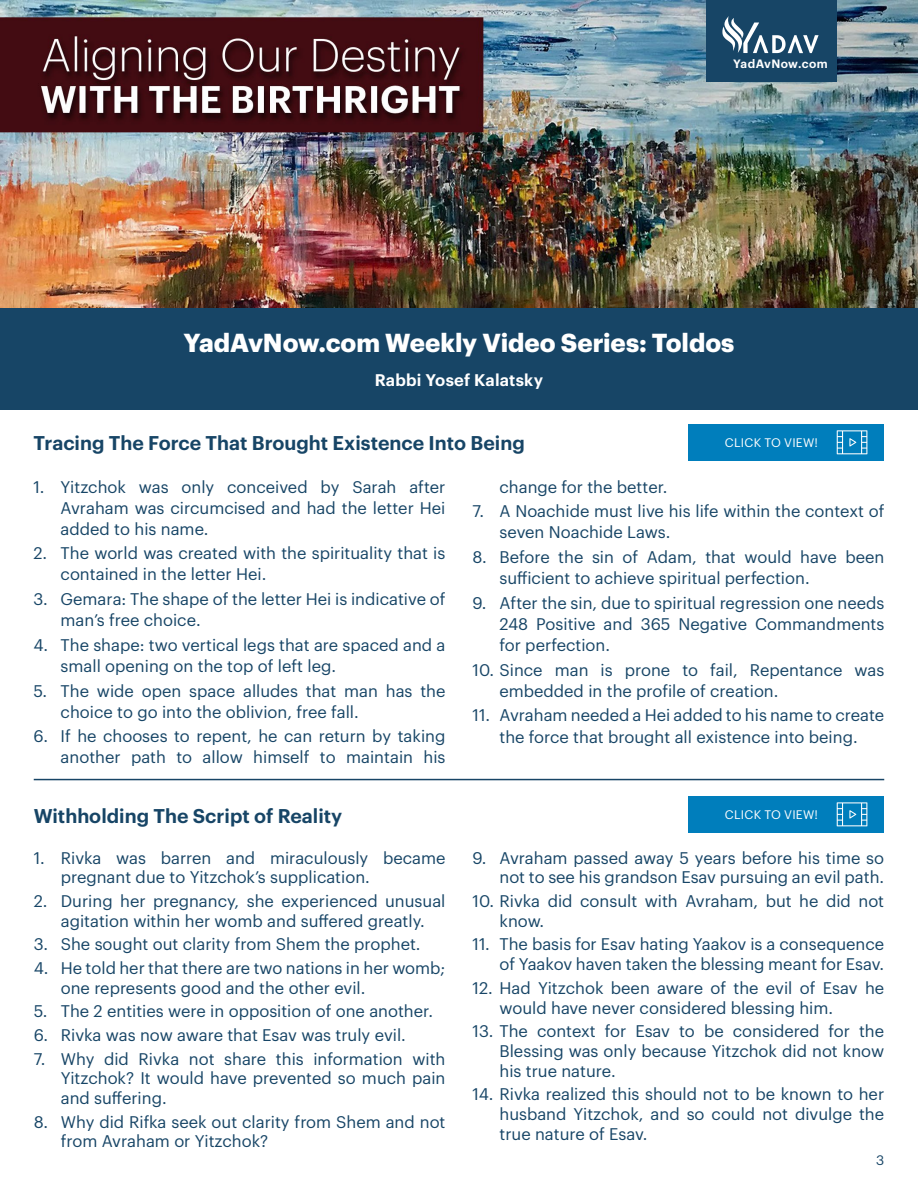
<style>
.page{position:relative;width:918px;height:1188px;background:#fff}
.page>*{position:absolute;margin:0;border:0;box-sizing:border-box;transform-origin:0 0}
.t1{font:700 25.5px "Graphik";color:#fff}
.t2{font:600 19.5px "Graphik";color:#174566}
.t3{font:16.5px/19.8px "Graphik";color:#174566}
.t4{font:600 16.5px "Graphik";letter-spacing:.01em;color:#fff}
.t5{font:13.5px "Graphik";color:#174566}
.t6{font:12.15px "Graphik";letter-spacing:.02em;color:#fff}
.t7{font:600 11.85px "Graphik";letter-spacing:.03em;color:#fff}
</style>
<div class="page">
<div style="left:689px;top:796px;width:195px;height:36px;background:#007ebc"></div>
<svg style="left:837px;top:802px;width:30px;height:24px"></svg>
<div style="left:689px;top:424px;width:195px;height:36px;background:#007ebc"></div>
<svg style="left:837px;top:430px;width:30px;height:24px"></svg>
<img style="left:0;top:0;width:918px;height:308px">
<div style="left:0;top:308px;width:918px;height:101px;background:#174566"></div>
<div style="left:707px;top:0;width:130px;height:82px;background:#174566"></div>
<svg style="left:722px;top:16px;width:97px;height:37px"></svg>
<hr style="left:34px;top:779px;width:850px;height:1px;background:#174566">
<p class="t7" style="left:733px;top:55px;width:96px">YadAvNow.com</p>
<h1 class="t1" style="left:184px;top:323px;width:552px">YadAvNow.com Weekly Video Series: Toldos</h1>
<p class="t4" style="left:375px;top:368px;width:170px">Rabbi Yosef Kalatsky</p>
<p class="t2" style="left:34px;top:428px;width:493px">Tracing The Force That Brought Existence Into Being</p>
<p class="t6" style="left:725px;top:434px;width:95px">CLICK TO VIEW!</p>
<p class="t3" style="left:61px;top:475px;width:386px;line-height:21px;text-align:justify;text-indent:-27px">1. Yitzchok was only conceived by Sarah after Avraham was circumcised and had the letter Hei added to his name.</p>
<p class="t3" style="left:61px;top:541px;width:386px;line-height:21px;text-indent:-27px">2. The world was created with the spirituality that is contained in the letter Hei.</p>
<p class="t3" style="left:61px;top:587px;width:386px;line-height:21px;text-indent:-27px">3. Gemara: The shape of the letter Hei is indicative of man’s free choice.</p>
<p class="t3" style="left:61px;top:633px;width:386px;line-height:21px;text-indent:-27px">4. The shape: two vertical legs that are spaced and a small opening on the top of left leg.</p>
<p class="t3" style="left:61px;top:679px;width:386px;line-height:21px;text-indent:-27px">5. The wide open space alludes that man has the choice to go into the oblivion, free fall.</p>
<p class="t3" style="left:34px;top:725px;width:413px;line-height:21px;text-align:right">6. If he chooses to repent, he can return by taking another path to allow himself to maintain his</p>
<p class="t3" style="left:499px;top:475px;width:170px">change for the better.</p>
<p class="t3" style="left:499px;top:499px;width:386px;line-height:21px;text-indent:-27px">7. A Noachide must live his life within the context of seven Noachide Laws.</p>
<p class="t3" style="left:499px;top:545px;width:386px;line-height:21px;text-indent:-27px">8. Before the sin of Adam, that would have been sufficient to achieve spiritual perfection.</p>
<p class="t3" style="left:499px;top:591px;width:386px;line-height:21px;text-align:justify;text-indent:-27px">9. After the sin, due to spiritual regression one needs 248 Positive and 365 Negative Commandments for perfection.</p>
<p class="t3" style="left:499px;top:658px;width:386px;line-height:21px;text-indent:-27px">10. Since man is prone to fail, Repentance was embedded in the profile of creation.</p>
<p class="t3" style="left:472px;top:704px;width:413px;line-height:21px;text-align:center">11. Avraham needed a Hei added to his name to create the force that brought all existence into being.</p>
<p class="t2" style="left:34px;top:801px;width:310px">Withholding The Script of Reality</p>
<p class="t6" style="left:725px;top:806px;width:95px">CLICK TO VIEW!</p>
<p class="t3" style="left:61px;top:846px;width:386px;text-indent:-27px">1. Rivka was barren and miraculously became pregnant due to Yitzchok’s supplication.</p>
<p class="t3" style="left:34px;top:890px;width:413px;text-align:center">2. During her pregnancy, she experienced unusual agitation within her womb and suffered greatly.</p>
<p class="t3" style="left:34px;top:933px;width:388px">3. She sought out clarity from Shem the prophet.</p>
<p class="t3" style="left:61px;top:957px;width:386px;text-indent:-27px">4. He told her that there are two nations in her womb; one represents good and the other evil.</p>
<p class="t3" style="left:34px;top:1000px;width:401px">5. The 2 entities were in opposition of one another.</p>
<p class="t3" style="left:34px;top:1024px;width:374px">6. Rivka was now aware that Esav was truly evil.</p>
<p class="t3" style="left:61px;top:1047px;width:386px;text-align:justify;text-indent:-27px">7. Why did Rivka not share this information with Yitzchok? It would have prevented so much pain and suffering.</p>
<p class="t3" style="left:61px;top:1110px;width:386px;text-indent:-27px">8. Why did Rifka seek out clarity from Shem and not from Avraham or Yitzchok?</p>
<p class="t3" style="left:472px;top:846px;width:413px;text-align:right">9. Avraham passed away 5 years before his time so not to see his grandson Esav pursuing an evil path.</p>
<p class="t3" style="left:499px;top:890px;width:386px;text-indent:-27px">10. Rivka did consult with Avraham, but he did not know.</p>
<p class="t3" style="left:472px;top:933px;width:413px;text-align:right">11. The basis for Esav hating Yaakov is a consequence of Yaakov haven taken the blessing meant for Esav.</p>
<p class="t3" style="left:499px;top:976px;width:386px;text-indent:-27px">12. Had Yitzchok been aware of the evil of Esav he would have never considered blessing him.</p>
<p class="t3" style="left:499px;top:1020px;width:386px;text-align:justify;text-indent:-27px">13. The context for Esav to be considered for the Blessing was only because Yitzchok did not know his true nature.</p>
<p class="t3" style="left:499px;top:1083px;width:386px;text-align:justify;text-indent:-27px">14. Rivka realized this should not to be known to her husband Yitzchok, and so could not divulge the true nature of Esav.</p>
<p class="t5" style="left:876px;top:1150px;width:10px">3</p>
</div>
